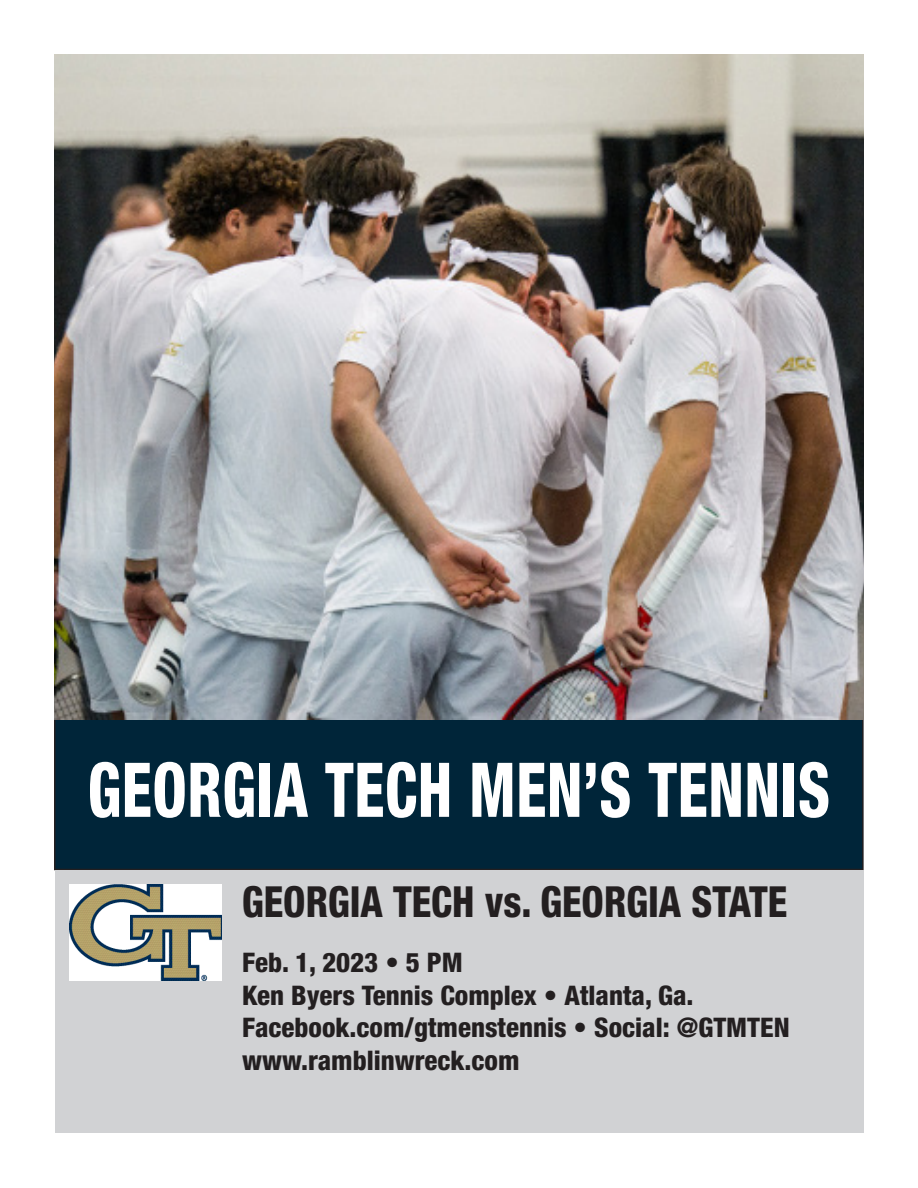
<style>
.page{position:relative;width:918px;height:1188px;background:#fff}
.page>*{position:absolute;margin:0;border:0;box-sizing:border-box;transform-origin:0 0}
.t1{font:800 condensed 75.6px "Helvetica Neue LT Std";letter-spacing:.01em;color:#fff;scale:.79 1}
.t2{font:800 condensed 42.9px "Helvetica Neue LT Std";color:#231f20;scale:.91 1}
.t3{font:800 condensed 27px "Helvetica Neue LT Std";color:#231f20}
</style>
<div class="page">
<div style="left:55px;top:719px;width:808px;height:150px;background:#002539"></div>
<div style="left:54px;top:718px;width:810px;height:152px;border:2px solid #231f20"></div>
<div style="left:55px;top:870px;width:809px;height:263px;background:#d1d2d4"></div>
<img style="left:69px;top:884px;width:153px;height:97px">
<img style="left:54px;top:54px;width:810px;height:665px">
<p class="t1" style="left:88px;top:743px;width:941px">GEORGIA TECH MEN’S TENNIS</p>
<p class="t2" style="left:242px;top:876px;width:601px">GEORGIA TECH vs. GEORGIA STATE</p>
<p class="t3" style="left:242px;top:946px;width:222px">Feb. 1, 2023 • 5 PM</p>
<p class="t3" style="left:242px;top:978px;width:453px">Ken Byers Tennis Complex • Atlanta, Ga.</p>
<p class="t3" style="left:242px;top:1011px;width:549px">Facebook.com/gtmenstennis • Social: @GTMTEN</p>
<p class="t3" style="left:242px;top:1043px;width:279px">www.ramblinwreck.com</p>
</div>
